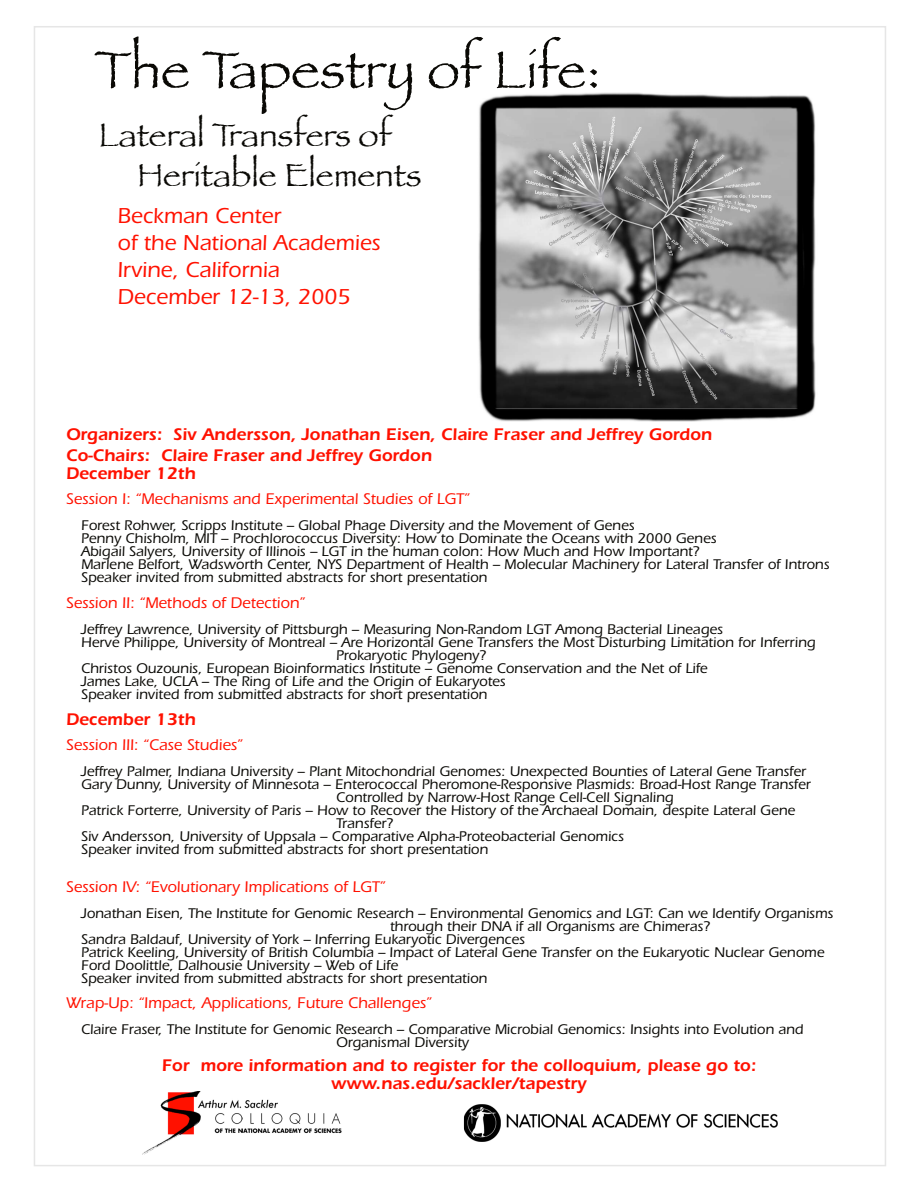
<style>
.page{position:relative;width:918px;height:1188px;background:#fff}
.page>*{position:absolute;margin:0;border:0;box-sizing:border-box;transform-origin:0 0}
.t1{font:54.15px "Papyrus";color:#0a0905}
.t2{font:33.6px/40.3px "Papyrus";color:#0a0905}
.t3{font:500 22.35px/26.8px "Itc Eras";color:#f10}
.t4{font:600 17.4px/21px "Itc Eras";color:#f10}
.t5{font:500 16.05px "Itc Eras";color:#f10}
.t6{font:500 14.55px/13px "Itc Eras";color:#0a0905}
</style>
<div class="page">
<img style="left:142px;top:1091px;width:200px;height:64px">
<img style="left:478px;top:92px;width:338px;height:330px">
<img style="left:464px;top:1104px;width:314px;height:38px">
<h1 class="t1" style="left:94px;top:37px;width:508px">The Tapestry of Life:</h1>
<h2 class="t2" style="left:137px;top:114px;width:286px;text-indent:-39px">Lateral Transfers of<br>Heritable Elements</h2>
<h3 class="t3" style="left:118px;top:203px;width:265px">Beckman Center<br>of the National Academies<br>Irvine, California<br>December 12-13, 2005</h3>
<p class="t4" style="left:66px;top:424px;width:648px">Organizers: Siv Andersson, Jonathan Eisen, Claire Fraser and Jeffrey Gordon<br>Co-Chairs: Claire Fraser and Jeffrey Gordon</p>
<p class="t4" style="left:66px;top:463px;width:131px">December 12th</p>
<p class="t5" style="left:66px;top:490px;width:405px">Session I: “Mechanisms and Experimental Studies of LGT”</p>
<p class="t6" style="left:81px;top:519px;width:750px">Forest Rohwer, Scripps Institute – Global Phage Diversity and the Movement of Genes<br>Penny Chisholm, MIT – Prochlorococcus Diversity: How to Dominate the Oceans with 2000 Genes<br>Abigail Salyers, University of Illinois – LGT in the human colon: How Much and How Important?<br>Marlene Belfort, Wadsworth Center, NYS Department of Health – Molecular Machinery for Lateral Transfer of Introns Speaker invited from submitted abstracts for short presentation</p>
<p class="t5" style="left:66px;top:594px;width:241px">Session II: “Methods of Detection”</p>
<p class="t6" style="left:81px;top:622px;width:643px">Jeffrey Lawrence, University of Pittsburgh – Measuring Non-Random LGT Among Bacterial Lineages</p>
<p class="t6" style="left:81px;top:636px;width:736px">Herve Philippe, University of Montreal – Are Horizontal Gene Transfers the Most Disturbing Limitation for Inferring</p>
<p class="t6" style="left:336px;top:649px;width:152px">Prokaryotic Phylogeny?</p>
<p class="t6" style="left:81px;top:662px;width:628px">Christos Ouzounis, European Bioinformatics Institute – Genome Conservation and the Net of Life</p>
<p class="t6" style="left:81px;top:675px;width:426px">James Lake, UCLA – The Ring of Life and the Origin of Eukaryotes</p>
<p class="t6" style="left:81px;top:688px;width:408px">Speaker invited from submitted abstracts for short presentation</p>
<p class="t4" style="left:66px;top:709px;width:131px">December 13th</p>
<p class="t5" style="left:66px;top:736px;width:178px">Session III: “Case Studies”</p>
<p class="t6" style="left:81px;top:764px;width:727px">Jeffrey Palmer, Indiana University – Plant Mitochondrial Genomes: Unexpected Bounties of Lateral Gene Transfer</p>
<p class="t6" style="left:81px;top:778px;width:731px">Gary Dunny, University of Minnesota – Enterococcal Pheromone-Responsive Plasmids: Broad-Host Range Transfer</p>
<p class="t6" style="left:336px;top:791px;width:339px">Controlled by Narrow-Host Range Cell-Cell Signaling</p>
<p class="t6" style="left:81px;top:804px;width:716px">Patrick Forterre, University of Paris – How to Recover the History of the Archaeal Domain, despite Lateral Gene</p>
<p class="t6" style="left:336px;top:817px;width:59px">Transfer?</p>
<p class="t6" style="left:81px;top:830px;width:544px">Siv Andersson, University of Uppsala – Comparative Alpha-Proteobacterial Genomics</p>
<p class="t6" style="left:81px;top:843px;width:409px">Speaker invited from submitted abstracts for short presentation</p>
<p class="t5" style="left:66px;top:878px;width:321px">Session IV: “Evolutionary Implications of LGT”</p>
<p class="t6" style="left:81px;top:906px;width:754px">Jonathan Eisen, The Institute for Genomic Research – Environmental Genomics and LGT: Can we Identify Organisms</p>
<p class="t6" style="left:390px;top:920px;width:322px">through their DNA if all Organisms are Chimeras?</p>
<p class="t6" style="left:81px;top:933px;width:445px">Sandra Baldauf, University of York – Inferring Eukaryotic Divergences</p>
<p class="t6" style="left:81px;top:946px;width:745px">Patrick Keeling, University of British Columbia – Impact of Lateral Gene Transfer on the Eukaryotic Nuclear Genome</p>
<p class="t6" style="left:81px;top:959px;width:319px">Ford Doolittle, Dalhousie University – Web of Life</p>
<p class="t6" style="left:81px;top:972px;width:408px">Speaker invited from submitted abstracts for short presentation</p>
<p class="t5" style="left:66px;top:994px;width:367px">Wrap-Up: “Impact, Applications, Future Challenges”</p>
<p class="t6" style="left:336px;top:1023px;width:469px;line-height:12.6px;text-indent:-255px">Claire Fraser, The Institute for Genomic Research – Comparative Microbial Genomics: Insights into Evolution and<br>Organismal Diversity</p>
<p class="t4" style="left:162px;top:1057px;width:596px;line-height:17.4px;text-align:center">For more information and to register for the colloquium, please go to: www.nas.edu/sackler/tapestry</p>
</div>
